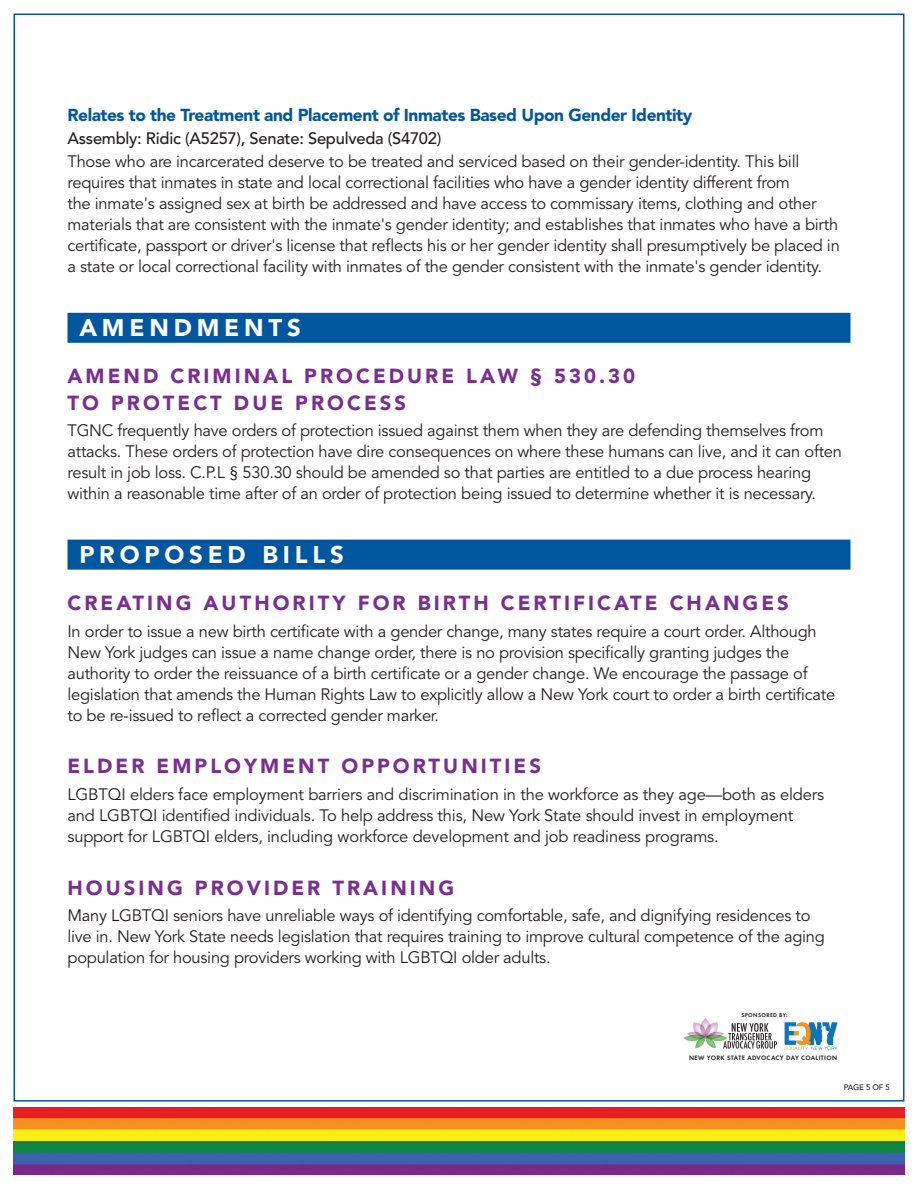
<style>
.page{position:relative;width:918px;height:1188px;background:#fff}
.page>*{position:absolute;margin:0;border:0;box-sizing:border-box;transform-origin:0 0}
.BLUE_BAR{font:900 24px "Avenir";letter-spacing:.2em;color:#fff}
.HEADER_PURPLE_13_5_1{font:900 20.25px "Avenir";letter-spacing:.15em;color:#7a2e92}
.BILL_NAME_BLUE_11_5{font:900 17.25px "Avenir";letter-spacing:-.025em;color:#01579f}
.avenir_book_11_14__1{font:16.5px/21px "Avenir";letter-spacing:-.015em;color:#231f20}
.ASSEMBLY_11_14{font:500 16.5px "Avenir";letter-spacing:-.015em;color:#231f20}
.t1{font:500 7.95px "Avenir";letter-spacing:-.015em;color:#231f20}
.headline_18__03{font:600 6.6px "Futura T";letter-spacing:.05em;color:#231f20}
.t2{font:600 5.7px "Futura T";letter-spacing:.06em;color:#231f20}
</style>
<div class="page">
<img style="left:14px;top:1108px;width:226px;height:66px">
<img style="left:240px;top:1108px;width:113px;height:66px">
<img style="left:809px;top:1108px;width:96px;height:66px">
<img style="left:353px;top:1108px;width:96px;height:66px">
<img style="left:449px;top:1108px;width:94px;height:66px">
<img style="left:543px;top:1108px;width:71px;height:66px">
<img style="left:614px;top:1108px;width:79px;height:66px">
<img style="left:693px;top:1108px;width:116px;height:66px">
<div style="left:68px;top:313px;width:782px;height:30px;background:#01579f"></div>
<div style="left:68px;top:540px;width:782px;height:30px;background:#01579f"></div>
<img style="left:784px;top:1022px;width:54px;height:28px">
<svg style="left:683px;top:1018px;width:94px;height:31px"></svg>
<p class="BILL_NAME_BLUE_11_5" style="left:68px;top:105px;width:626px">Relates to the Treatment and Placement of Inmates Based Upon Gender Identity</p>
<p class="ASSEMBLY_11_14" style="left:68px;top:129px;width:375px">Assembly: Ridic (A5257), Senate: Sepulveda (S4702)</p>
<p class="avenir_book_11_14__1" style="left:68px;top:152px;width:774px">Those who are incarcerated deserve to be treated and serviced based on their gender-identity. This bill requires that inmates in state and local correctional facilities who have a gender identity different from<br>the inmate's assigned sex at birth be addressed and have access to commissary items, clothing and other materials that are consistent with the inmate's gender identity; and establishes that inmates who have a birth certificate, passport or driver's license that reflects his or her gender identity shall presumptively be placed in a state or local correctional facility with inmates of the gender consistent with the inmate's gender identity.</p>
<p class="BLUE_BAR" style="left:79px;top:313px;width:223px">AMENDMENTS</p>
<p class="HEADER_PURPLE_13_5_1" style="left:68px;top:364px;width:569px">AMEND CRIMINAL PROCEDURE LAW § 530.30</p>
<p class="HEADER_PURPLE_13_5_1" style="left:68px;top:391px;width:340px">TO PROTECT DUE PROCESS</p>
<p class="avenir_book_11_14__1" style="left:68px;top:421px;width:776px">TGNC frequently have orders of protection issued against them when they are defending themselves from attacks. These orders of protection have dire consequences on where these humans can live, and it can often result in job loss. C.P.L § 530.30 should be amended so that parties are entitled to a due process hearing within a reasonable time after of an order of protection being issued to determine whether it is necessary.</p>
<p class="BLUE_BAR" style="left:79px;top:540px;width:266px">PROPOSED BILLS</p>
<p class="HEADER_PURPLE_13_5_1" style="left:68px;top:591px;width:723px">CREATING AUTHORITY FOR BIRTH CERTIFICATE CHANGES</p>
<p class="avenir_book_11_14__1" style="left:68px;top:621px;width:769px">In order to issue a new birth certificate with a gender change, many states require a court order. Although New York judges can issue a name change order, there is no provision specifically granting judges the authority to order the reissuance of a birth certificate or a gender change. We encourage the passage of legislation that amends the Human Rights Law to explicitly allow a New York court to order a birth certificate to be re-issued to reflect a corrected gender marker.</p>
<p class="HEADER_PURPLE_13_5_1" style="left:68px;top:754px;width:475px">ELDER EMPLOYMENT OPPORTUNITIES</p>
<p class="avenir_book_11_14__1" style="left:68px;top:784px;width:758px">LGBTQI elders face employment barriers and discrimination in the workforce as they age—both as elders and LGBTQI identified individuals. To help address this, New York State should invest in employment support for LGBTQI elders, including workforce development and job readiness programs.</p>
<p class="HEADER_PURPLE_13_5_1" style="left:68px;top:875px;width:388px">HOUSING PROVIDER TRAINING</p>
<p class="avenir_book_11_14__1" style="left:68px;top:905px;width:759px">Many LGBTQI seniors have unreliable ways of identifying comfortable, safe, and dignifying residences to live in. New York State needs legislation that requires training to improve cultural competence of the aging population for housing providers working with LGBTQI older adults.</p>
<p class="t2" style="left:741px;top:1012px;width:48px">SPONSORED BY:</p>
<p class="headline_18__03" style="left:689px;top:1054px;width:150px">NEW YORK STATE ADVOCACY DAY COALITION</p>
<p class="t1" style="left:844px;top:1083px;width:48px">PAGE 5 OF 5</p>
</div>
